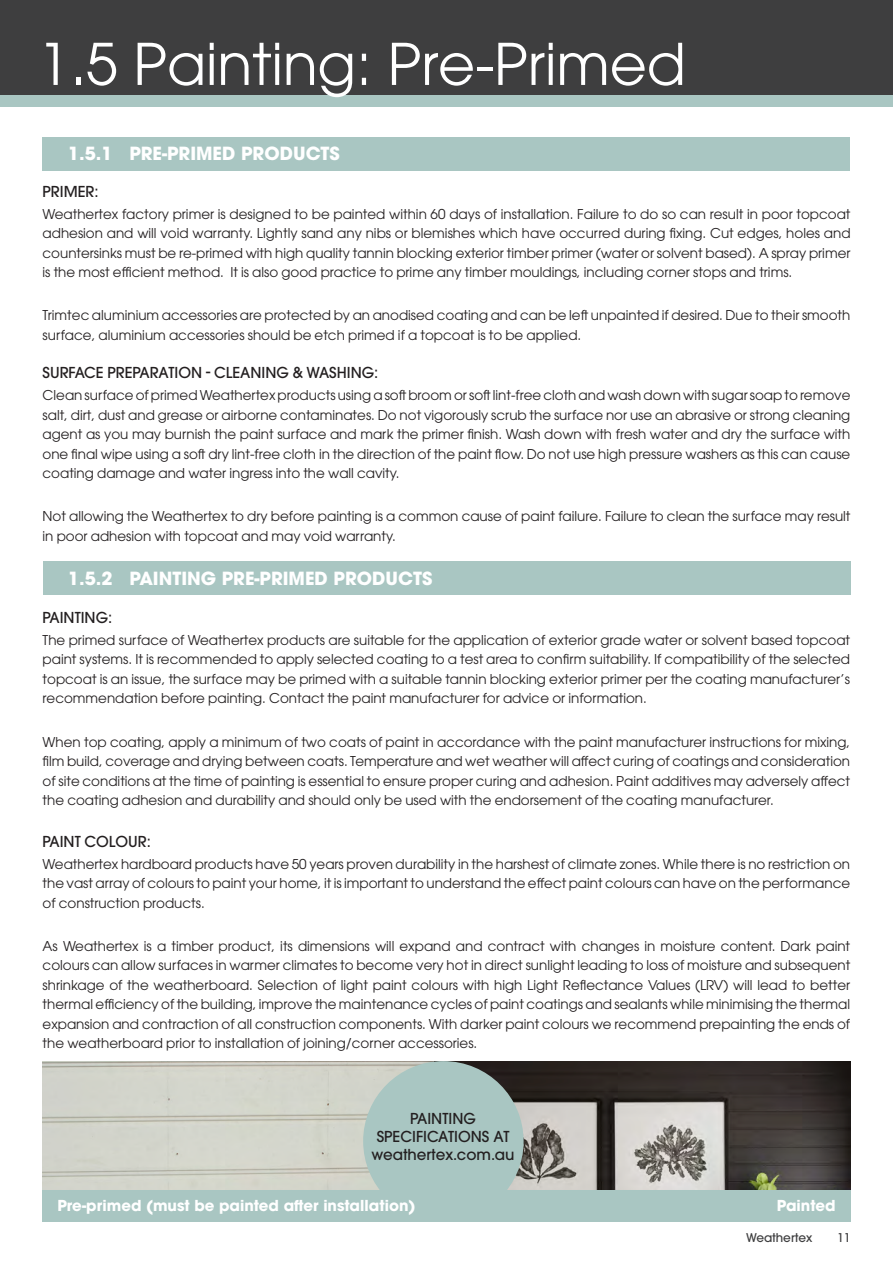
<style>
.page{position:relative;width:893px;height:1263px;background:#fff}
.page>*{position:absolute;margin:0;border:0;box-sizing:border-box;transform-origin:0 0}
.t1{font:57px "ITC Avant Garde Pro";color:#fff}
.Heading_White{font:700 18px "ITC Avant Garde Pro";color:#fff}
.t2{font:500 15px "ITC Avant Garde Pro";color:#231f20}
.Heading_White-2{font:700 15px "ITC Avant Garde Pro";color:#fff}
.Body_text1{font:13.5px/19.5px "ITC Avant Garde Pro";color:#231f20;text-align:justify}
.t3{font:500 12px "ITC Avant Garde Pro";color:#3e3e3f}
</style>
<div class="page">
<div style="left:0;top:0;width:893px;height:95px;background:#3e3e3f"></div>
<div style="left:0;top:95px;width:893px;height:12px;background:#a9c6c2"></div>
<div style="left:43px;top:137px;width:807px;height:34px;background:#a9c6c2"></div>
<div style="left:43px;top:562px;width:807px;height:33px;background:#a9c6c2"></div>
<img style="left:43px;top:1061px;width:392px;height:129px">
<img style="left:452px;top:1061px;width:398px;height:129px">
<div style="left:43px;top:1190px;width:444px;height:31px;background:#a9c6c2"></div>
<div style="left:460px;top:1190px;width:390px;height:31px;background:#a9c6c2"></div>
<div style="left:363px;top:1061px;width:161px;height:160px;background:#a9c6c2;border-radius:50%"></div>
<p class="t1" style="left:39px;top:29px;width:649px">1.5 Painting: Pre-Primed</p>
<p class="Heading_White" style="left:68px;top:142px;width:273px">1.5.1 PRE-PRIMED PRODUCTS</p>
<p class="t2" style="left:43px;top:182px;width:58px">PRIMER:</p>
<p class="Body_text1" style="left:43px;top:204px;width:809px">Weathertex factory primer is designed to be painted within 60 days of installation. Failure to do so can result in poor topcoat adhesion and will void warranty. Lightly sand any nibs or blemishes which have occurred during fixing. Cut edges, holes and countersinks must be re-primed with high quality tannin blocking exterior timber primer (water or solvent based). A spray primer is the most efficient method. It is also good practice to prime any timber mouldings, including corner stops and trims.</p>
<p class="Body_text1" style="left:43px;top:306px;width:809px">Trimtec aluminium accessories are protected by an anodised coating and can be left unpainted if desired. Due to their smooth surface, aluminium accessories should be etch primed if a topcoat is to be applied.</p>
<p class="t2" style="left:43px;top:363px;width:337px">SURFACE PREPARATION - CLEANING &amp; WASHING:</p>
<p class="Body_text1" style="left:43px;top:385px;width:809px">Clean surface of primed Weathertex products using a soft broom or soft lint-free cloth and wash down with sugar soap to remove salt, dirt, dust and grease or airborne contaminates. Do not vigorously scrub the surface nor use an abrasive or strong cleaning agent as you may burnish the paint surface and mark the primer finish. Wash down with fresh water and dry the surface with one final wipe using a soft dry lint-free cloth in the direction of the paint flow. Do not use high pressure washers as this can cause coating damage and water ingress into the wall cavity.</p>
<p class="Body_text1" style="left:43px;top:506px;width:809px">Not allowing the Weathertex to dry before painting is a common cause of paint failure. Failure to clean the surface may result in poor adhesion with topcoat and may void warranty.</p>
<p class="Heading_White" style="left:68px;top:566px;width:366px">1.5.2 PAINTING PRE-PRIMED PRODUCTS</p>
<p class="t2" style="left:43px;top:608px;width:71px">PAINTING:</p>
<p class="Body_text1" style="left:43px;top:630px;width:809px">The primed surface of Weathertex products are suitable for the application of exterior grade water or solvent based topcoat paint systems. It is recommended to apply selected coating to a test area to confirm suitability. If compatibility of the selected topcoat is an issue, the surface may be primed with a suitable tannin blocking exterior primer per the coating manufacturer’s recommendation before painting. Contact the paint manufacturer for advice or information.</p>
<p class="Body_text1" style="left:43px;top:732px;width:809px">When top coating, apply a minimum of two coats of paint in accordance with the paint manufacturer instructions for mixing, film build, coverage and drying between coats. Temperature and wet weather will affect curing of coatings and consideration of site conditions at the time of painting is essential to ensure proper curing and adhesion. Paint additives may adversely affect the coating adhesion and durability and should only be used with the endorsement of the coating manufacturer.</p>
<p class="t2" style="left:43px;top:832px;width:110px">PAINT COLOUR:</p>
<p class="Body_text1" style="left:43px;top:854px;width:809px">Weathertex hardboard products have 50 years proven durability in the harshest of climate zones. While there is no restriction on the vast array of colours to paint your home, it is important to understand the effect paint colours can have on the performance of construction products.</p>
<p class="Body_text1" style="left:43px;top:936px;width:809px">As Weathertex is a timber product, its dimensions will expand and contract with changes in moisture content. Dark paint colours can allow surfaces in warmer climates to become very hot in direct sunlight leading to loss of moisture and subsequent shrinkage of the weatherboard. Selection of light paint colours with high Light Reflectance Values (LRV) will lead to better thermal efficiency of the building, improve the maintenance cycles of paint coatings and sealants while minimising the thermal expansion and contraction of all construction components. With darker paint colours we recommend prepainting the ends of the weatherboard prior to installation of joining/corner accessories.</p>
<p class="t2" style="left:410px;top:1109px;width:67px">PAINTING</p>
<p class="t2" style="left:377px;top:1127px;width:134px">SPECIFICATIONS AT</p>
<p class="t2" style="left:372px;top:1145px;width:144px">weathertex.com.au</p>
<p class="Heading_White-2" style="left:57px;top:1196px;width:360px">Pre-primed (must be painted after installation)</p>
<p class="Heading_White-2" style="left:777px;top:1195px;width:60px">Painted</p>
<p class="t3" style="left:746px;top:1230px;width:68px">Weathertex</p>
<p class="t3" style="left:837px;top:1230px;width:15px">11</p>
</div>
